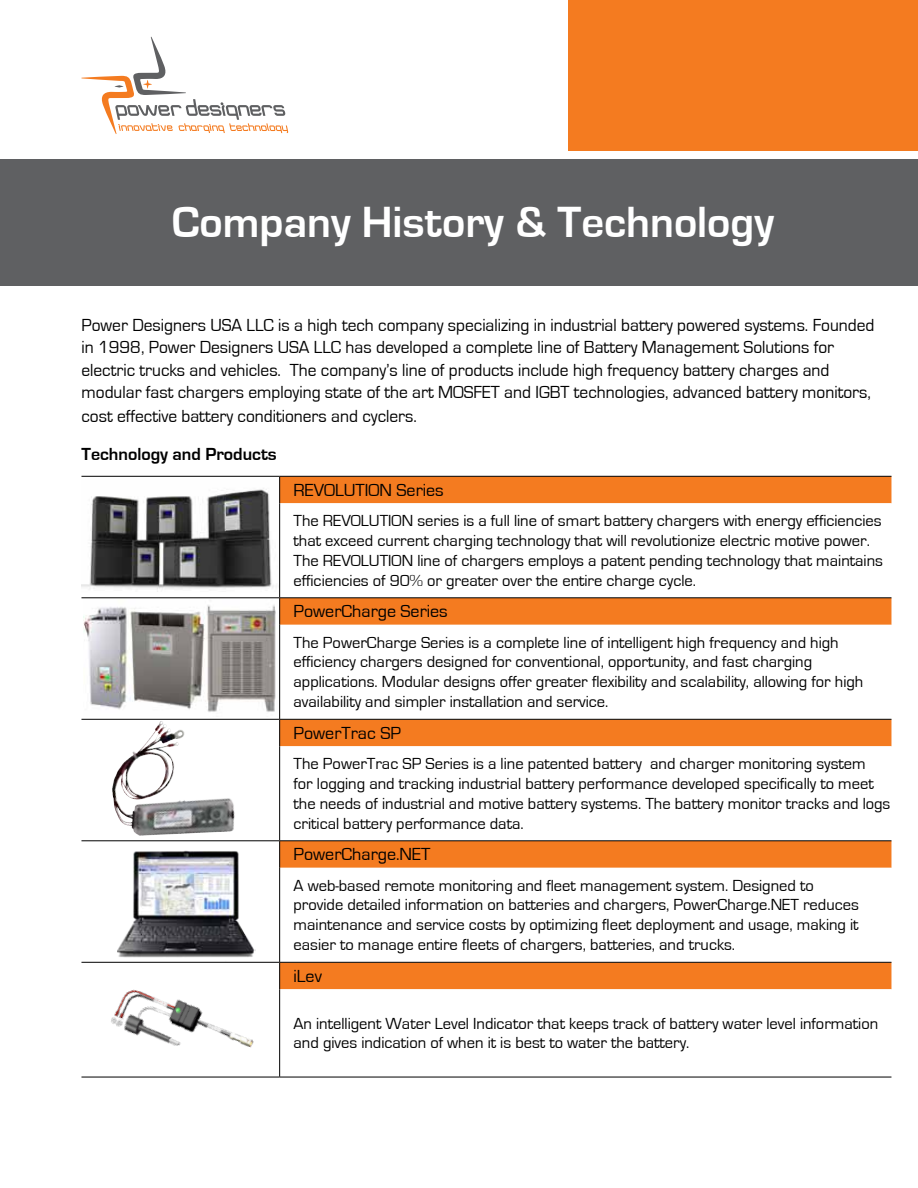
<style>
.page{position:relative;width:918px;height:1188px;background:#fff}
.page>*{position:absolute;margin:0;border:0;box-sizing:border-box;transform-origin:0 0}
.t1{font:700 45px "Eurostile";color:#fff}
.t2{font:18px/22.8px "Eurostile";color:#000}
.t3{font:700 18px "Eurostile";color:#000}
.t4{font:16.5px/19.8px "Eurostile";color:#000}
</style>
<div class="page">
<svg style="left:81px;top:37px;width:207px;height:97px"></svg>
<div style="left:0;top:159px;width:918px;height:127px;background:#5f6062"></div>
<div style="left:568px;top:0;width:350px;height:150px;background:#f47b20"></div>
<div style="left:280px;top:477px;width:611px;height:26px;background:#f47b20"></div>
<svg style="left:280px;top:503px;width:611px;height:574px"></svg>
<hr style="left:81px;top:476px;width:199px;height:1px;background:#000">
<hr style="left:280px;top:476px;width:611px;height:1px;background:#000">
<svg style="left:279px;top:477px;width:1px;height:26px"></svg>
<hr style="left:279px;top:503px;width:1px;height:94px;background:#000">
<svg style="left:279px;top:598px;width:1px;height:27px"></svg>
<hr style="left:279px;top:625px;width:1px;height:94px;background:#000">
<svg style="left:279px;top:720px;width:1px;height:26px"></svg>
<hr style="left:279px;top:746px;width:1px;height:94px;background:#000">
<svg style="left:279px;top:841px;width:1px;height:27px"></svg>
<hr style="left:279px;top:868px;width:1px;height:94px;background:#000">
<svg style="left:279px;top:963px;width:1px;height:26px"></svg>
<hr style="left:279px;top:989px;width:1px;height:88px;background:#000">
<hr style="left:81px;top:597px;width:199px;height:1px;background:#000">
<hr style="left:280px;top:597px;width:611px;height:1px;background:#000">
<hr style="left:81px;top:719px;width:199px;height:1px;background:#000">
<hr style="left:280px;top:719px;width:611px;height:1px;background:#000">
<hr style="left:81px;top:840px;width:199px;height:1px;background:#000">
<hr style="left:280px;top:840px;width:611px;height:1px;background:#000">
<hr style="left:81px;top:962px;width:199px;height:1px;background:#000">
<hr style="left:280px;top:962px;width:611px;height:1px;background:#000">
<hr style="left:81px;top:1077px;width:199px;height:1px;background:#000">
<hr style="left:280px;top:1077px;width:611px;height:1px;background:#000">
<img style="left:81px;top:488px;width:193px;height:104px">
<img style="left:84px;top:605px;width:192px;height:107px">
<img style="left:151px;top:721px;width:10px;height:15px">
<img style="left:118px;top:850px;width:136px;height:99px">
<img style="left:99px;top:949px;width:163px;height:129px">
<h1 class="t1" style="left:172px;top:198px;width:604px">Company History &amp; Technology</h1>
<p class="t2" style="left:81px;top:314px;width:795px">Power Designers USA LLC is a high tech company specializing in industrial battery powered systems. Founded in 1998, Power Designers USA LLC has developed a complete line of Battery Management Solutions for electric trucks and vehicles. The company’s line of products include high frequency battery charges and modular fast chargers employing state of the art MOSFET and IGBT technologies, advanced battery monitors, cost effective battery conditioners and cyclers.</p>
<p class="t3" style="left:81px;top:444px;width:197px">Technology and Products</p>
<p class="t2" style="left:294px;top:479px;width:152px">REVOLUTION Series</p>
<p class="t4" style="left:294px;top:511px;width:591px">The REVOLUTION series is a full line of smart battery chargers with energy efficiencies that exceed current charging technology that will revolutionize electric motive power.<br>The REVOLUTION line of chargers employs a patent pending technology that maintains efficiencies of 90% or greater over the entire charge cycle.</p>
<p class="t2" style="left:294px;top:601px;width:156px">PowerCharge Series</p>
<p class="t4" style="left:294px;top:633px;width:571px">The PowerCharge Series is a complete line of intelligent high frequency and high efficiency chargers designed for conventional, opportunity, and fast charging applications. Modular designs offer greater flexibility and scalability, allowing for high availability and simpler installation and service.</p>
<p class="t2" style="left:294px;top:722px;width:109px">PowerTrac SP</p>
<p class="t4" style="left:294px;top:754px;width:598px">The PowerTrac SP Series is a line patented battery and charger monitoring system<br>for logging and tracking industrial battery performance developed specifically to meet the needs of industrial and motive battery systems. The battery monitor tracks and logs critical battery performance data.</p>
<p class="t2" style="left:294px;top:844px;width:138px">PowerCharge.NET</p>
<p class="t4" style="left:294px;top:876px;width:567px">A web-based remote monitoring and fleet management system. Designed to provide detailed information on batteries and chargers, PowerCharge.NET reduces maintenance and service costs by optimizing fleet deployment and usage, making it easier to manage entire fleets of chargers, batteries, and trucks.</p>
<p class="t2" style="left:294px;top:965px;width:30px">iLev</p>
<p class="t4" style="left:294px;top:1014px;width:586px">An intelligent Water Level Indicator that keeps track of battery water level information and gives indication of when it is best to water the battery.</p>
</div>
